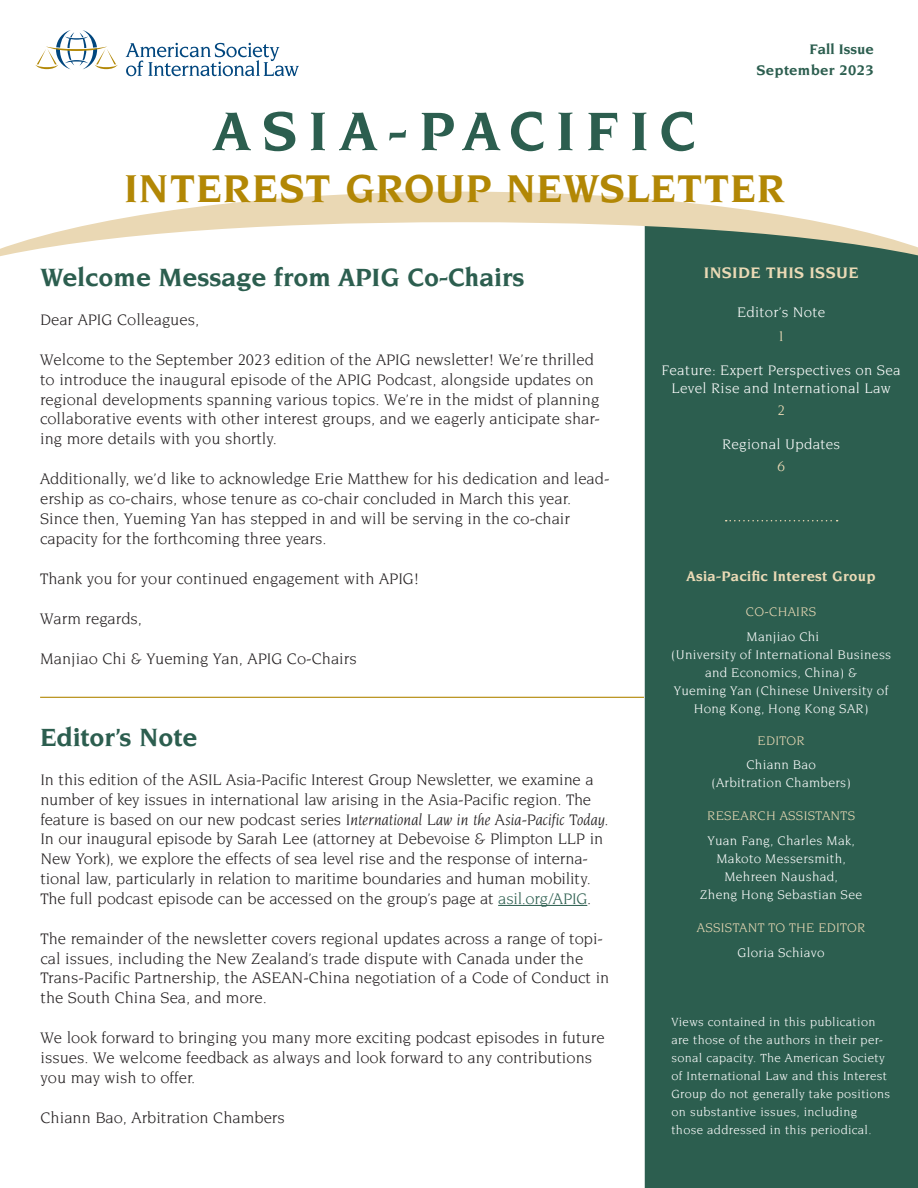
<style>
.page{position:relative;width:918px;height:1188px;background:#fff}
.page>*{position:absolute;margin:0;border:0;box-sizing:border-box;transform-origin:0 0}
.t1{font:700 58.5px "Novarese Std";letter-spacing:.185em;color:#2c5e4f}
.t2{font:700 42px "Novarese Std";letter-spacing:.02em;color:#b28705}
.t3{font:700 27px "Novarese Std";color:#2c5e4f}
.Body_Text{font:16.5px/19.8px "Novarese Std";color:#231f20}
.t4{font:700 16.5px "Novarese Std";letter-spacing:.02em;color:#ebdab6}
.t5{font:15px/18px "Novarese Std";letter-spacing:.02em;color:#fff;text-align:center}
.credit_title{font:700 15px "Novarese Std";letter-spacing:.02em;color:#ebdab6}
.t6{font:700 15px/21px "Novarese Std";letter-spacing:.02em;color:#2c5e4f;text-align:right}
.t7{font:15px "Novarese Std";color:#ebdab6}
.t8{font:13.5px/18px "Novarese Std";letter-spacing:.02em;color:#fff;text-align:center}
.credit_title-2{font:13.5px "Novarese Std";letter-spacing:.02em;color:#ebdab6}
.t9{font:12.75px/18px "Novarese Std";letter-spacing:.025em;color:#fff}
.s1{font-style:italic}
.s2{color:#2c5e4f}
</style>
<div class="page">
<svg style="left:126px;top:43px;width:173px;height:33px"></svg>
<svg style="left:35px;top:30px;width:83px;height:39px"></svg>
<div style="left:645px;top:266px;width:273px;height:922px;background:#2c5e4f"></div>
<svg style="left:0;top:192px;width:918px;height:74px"></svg>
<svg style="left:726px;top:520px;width:112px;height:1px"></svg>
<hr style="left:40px;top:697px;width:604px;height:1px;background:#b28705">
<hr style="left:498px;top:905px;width:89px;height:1px;background:#2c5e4f">
<p class="t6" style="left:756px;top:38px;width:119px">Fall Issue<br>September 2023</p>
<h1 class="t1" style="left:214px;top:98px;width:483px">ASIA-PACIFIC</h1>
<h2 class="t2" style="left:124px;top:165px;width:662px">INTEREST GROUP NEWSLETTER</h2>
<p class="t3" style="left:41px;top:262px;width:485px">Welcome Message from APIG Co-Chairs</p>
<p class="Body_Text" style="left:40px;top:310px;width:161px">Dear APIG Colleagues,</p>
<p class="Body_Text" style="left:40px;top:350px;width:561px">Welcome to the September 2023 edition of the APIG newsletter! We’re thrilled to introduce the inaugural episode of the APIG Podcast, alongside updates on regional developments spanning various topics. We’re in the midst of planning collaborative events with other interest groups, and we eagerly anticipate shar&shy;ing more details with you shortly.</p>
<p class="Body_Text" style="left:40px;top:469px;width:571px">Additionally, we’d like to acknowledge Erie Matthew for his dedication and lead&shy;ership as co-chairs, whose tenure as co-chair concluded in March this year.<br>Since then, Yueming Yan has stepped in and will be serving in the co-chair capacity for the forthcoming three years.</p>
<p class="Body_Text" style="left:40px;top:568px;width:381px">Thank you for your continued engagement with APIG!</p>
<p class="Body_Text" style="left:40px;top:608px;width:103px">Warm regards,</p>
<p class="Body_Text" style="left:40px;top:648px;width:318px">Manjiao Chi &amp; Yueming Yan, APIG Co-Chairs</p>
<p class="t3" style="left:40px;top:722px;width:159px">Editor’s Note</p>
<p class="Body_Text" style="left:40px;top:770px;width:570px">In this edition of the ASIL Asia-Pacific Interest Group Newsletter, we examine a number of key issues in international law arising in the Asia-Pacific region. The feature is based on our new podcast series <span class="s1">International Law in the Asia-Pacific Today</span>.<br>In our inaugural episode by Sarah Lee (attorney at Debevoise &amp; Plimpton LLP in New York), we explore the effects of sea level rise and the response of interna&shy;tional law, particularly in relation to maritime boundaries and human mobility.<br>The full podcast episode can be accessed on the group’s page at <span class="s2">asil.org/APIG</span>.</p>
<p class="Body_Text" style="left:40px;top:928px;width:570px">The remainder of the newsletter covers regional updates across a range of topi&shy;cal issues, including the New Zealand’s trade dispute with Canada under the Trans-Pacific Partnership, the ASEAN-China negotiation of a Code of Conduct in the South China Sea, and more.</p>
<p class="Body_Text" style="left:40px;top:1028px;width:566px">We look forward to bringing you many more exciting podcast episodes in future issues. We welcome feedback as always and look forward to any contributions you may wish to offer.</p>
<p class="Body_Text" style="left:40px;top:1107px;width:246px">Chiann Bao, Arbitration Chambers</p>
<p class="t4" style="left:704px;top:264px;width:156px">INSIDE THIS ISSUE</p>
<p class="t5" style="left:737px;top:302px;width:90px">Editor’s Note</p>
<p class="t7" style="left:777px;top:328px;width:9px">1</p>
<p class="t5" style="left:662px;top:361px;width:241px">Feature: Expert Perspectives on Sea<br>Level Rise and International Law</p>
<p class="t7" style="left:777px;top:402px;width:9px">2</p>
<p class="t5" style="left:722px;top:435px;width:120px">Regional Updates</p>
<p class="t7" style="left:777px;top:458px;width:9px">6</p>
<p class="credit_title" style="left:687px;top:568px;width:191px">Asia-Pacific Interest Group</p>
<p class="credit_title-2" style="left:746px;top:605px;width:72px">CO-CHAIRS</p>
<p class="t8" style="left:671px;top:628px;width:222px">Manjiao Chi<br>(University of International Business and Economics, China) &amp;<br>Yueming Yan (Chinese University of<br>Hong Kong, Hong Kong SAR)</p>
<p class="credit_title-2" style="left:758px;top:733px;width:49px">EDITOR</p>
<p class="t8" style="left:711px;top:756px;width:141px">Chiann Bao (Arbitration Chambers)</p>
<p class="credit_title-2" style="left:707px;top:809px;width:150px">RESEARCH ASSISTANTS</p>
<p class="t8" style="left:700px;top:832px;width:163px">Yuan Fang, Charles Mak,<br>Makoto Messersmith,<br>Mehreen Naushad,<br>Zheng Hong Sebastian See</p>
<p class="credit_title-2" style="left:697px;top:921px;width:170px">ASSISTANT TO THE EDITOR</p>
<p class="t8" style="left:738px;top:943px;width:89px">Gloria Schiavo</p>
<p class="t9" style="left:671px;top:1012px;width:220px">Views contained in this publication are those of the authors in their per&shy;sonal capacity. The American Society of International Law and this Interest Group do not generally take positions on substantive issues, including those addressed in this periodical.</p>
</div>
